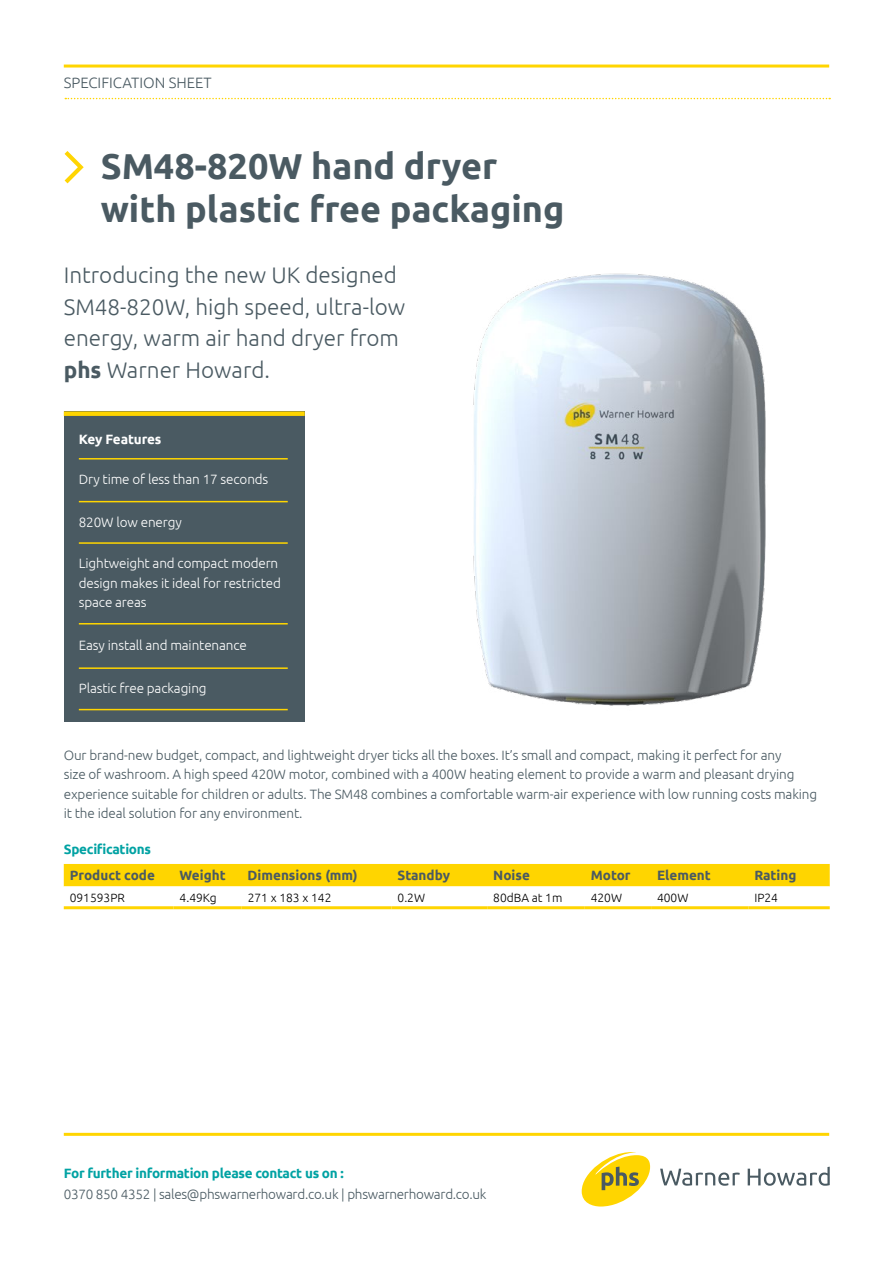
<style>
.page{position:relative;width:893px;height:1263px;background:#fff}
.page>*{position:absolute;margin:0;border:0;box-sizing:border-box;transform-origin:0 0}
.t1{font:700 36px/43.2px "Ubuntu";color:#4a5a62}
.Intro_Text{font:300 22.5px/31.5px "Ubuntu";color:#4a5a62}
.Category_Name{font:300 15px "Ubuntu";color:#4a5a62}
.Main_Copy{font:300 13.5px/19.5px "Ubuntu";letter-spacing:-.01em;color:#4a5a62}
.Feature_Copy_on_grey{font:300 13.5px/19.5px "Ubuntu";letter-spacing:-.01em;color:#fff}
.t2{font:700 13.5px "Ubuntu";color:#4a5a62}
.Feature_Copy_on_grey-2{font:300 13.5px "Ubuntu";letter-spacing:-.02em;color:#4a5a62}
.t3{font:700 13.5px "Ubuntu";letter-spacing:-.02em;color:#00a2a3}
.Feature_Copy_On_Grey_Sub_Head{font:700 13.5px "Ubuntu";letter-spacing:-.01em;color:#fff}
.t4{font:300 12px "Ubuntu";color:#000}
.s1{font-weight:700}
</style>
<div class="page">
<hr style="left:64px;top:65px;width:765px;height:3px;background:#ffd500">
<svg style="left:65px;top:98px;width:765px;height:1px"></svg>
<div style="left:64px;top:411px;width:241px;height:311px;background:#4a5a62"></div>
<div style="left:64px;top:411px;width:241px;height:5px;background:#ffd500"></div>
<hr style="left:79px;top:458px;width:209px;height:1px;background:#ffd500">
<hr style="left:79px;top:501px;width:209px;height:1px;background:#ffd500">
<hr style="left:79px;top:542px;width:209px;height:2px;background:#ffd500">
<hr style="left:79px;top:667px;width:209px;height:2px;background:#ffd500">
<hr style="left:79px;top:709px;width:209px;height:1px;background:#ffd500">
<hr style="left:79px;top:623px;width:209px;height:1px;background:#ffd500">
<svg style="left:65px;top:151px;width:19px;height:32px"></svg>
<img style="left:473px;top:273px;width:293px;height:433px">
<div style="left:64px;top:864px;width:766px;height:23px;background:#ffd500"></div>
<hr style="left:64px;top:906px;width:110px;height:3px;background:#ffd500">
<hr style="left:174px;top:906px;width:68px;height:3px;background:#ffd500">
<hr style="left:242px;top:906px;width:150px;height:3px;background:#ffd500">
<hr style="left:392px;top:906px;width:95px;height:3px;background:#ffd500">
<hr style="left:487px;top:906px;width:98px;height:3px;background:#ffd500">
<hr style="left:585px;top:906px;width:66px;height:3px;background:#ffd500">
<hr style="left:651px;top:906px;width:97px;height:3px;background:#ffd500">
<hr style="left:748px;top:906px;width:82px;height:3px;background:#ffd500">
<hr style="left:64px;top:1133px;width:765px;height:3px;background:#ffd500">
<svg style="left:582px;top:1152px;width:68px;height:54px"></svg>
<svg style="left:660px;top:1169px;width:80px;height:17px"></svg>
<svg style="left:748px;top:1167px;width:82px;height:19px"></svg>
<p class="Category_Name" style="left:64px;top:74px;width:149px">SPECIFICATION SHEET</p>
<p class="t1" style="left:101px;top:144px;width:465px">SM48-820W hand dryer with plastic free packaging</p>
<p class="Intro_Text" style="left:64px;top:259px;width:343px">Introducing the new UK designed<br>SM48-820W, high speed, ultra-low energy, warm air hand dryer from <span class="s1">phs</span> Warner Howard.</p>
<p class="Feature_Copy_On_Grey_Sub_Head" style="left:79px;top:431px;width:84px">Key Features</p>
<p class="Feature_Copy_on_grey" style="left:79px;top:469px;width:191px">Dry time of less than 17 seconds</p>
<p class="Feature_Copy_on_grey" style="left:79px;top:512px;width:104px">820W low energy</p>
<p class="Feature_Copy_on_grey" style="left:79px;top:553px;width:204px">Lightweight and compact modern design makes it ideal for restricted space areas</p>
<p class="Feature_Copy_on_grey" style="left:79px;top:635px;width:170px">Easy install and maintenance</p>
<p class="Feature_Copy_on_grey" style="left:79px;top:678px;width:129px">Plastic free packaging</p>
<p class="Main_Copy" style="left:64px;top:745px;width:755px">Our brand-new budget, compact, and lightweight dryer ticks all the boxes. It’s small and compact, making it perfect for any<br>size of washroom. A high speed 420W motor, combined with a 400W heating element to provide a warm and pleasant drying experience suitable for children or adults. The SM48 combines a comfortable warm-air experience with low running costs making it the ideal solution for any environment.</p>
<p class="t3" style="left:64px;top:841px;width:89px">Specifications</p>
<p class="t2" style="left:70px;top:867px;width:87px">Product code</p>
<p class="t2" style="left:180px;top:867px;width:48px">Weight</p>
<p class="t2" style="left:248px;top:867px;width:112px">Dimensions (mm)</p>
<p class="t2" style="left:398px;top:867px;width:54px">Standby</p>
<p class="t2" style="left:493px;top:867px;width:38px">Noise</p>
<p class="t2" style="left:591px;top:867px;width:41px">Motor</p>
<p class="t2" style="left:657px;top:867px;width:55px">Element</p>
<p class="t2" style="left:754px;top:867px;width:43px">Rating</p>
<p class="t4" style="left:70px;top:890px;width:57px">091593PR</p>
<p class="t4" style="left:180px;top:890px;width:39px">4.49Kg</p>
<p class="t4" style="left:248px;top:890px;width:85px">271 x 183 x 142</p>
<p class="t4" style="left:398px;top:890px;width:29px">0.2W</p>
<p class="t4" style="left:493px;top:890px;width:71px">80dBA at 1m</p>
<p class="t4" style="left:591px;top:890px;width:33px">420W</p>
<p class="t4" style="left:657px;top:890px;width:33px">400W</p>
<p class="t4" style="left:754px;top:890px;width:25px">IP24</p>
<p class="t3" style="left:64px;top:1165px;width:282px">For further information please contact us on :</p>
<p class="Feature_Copy_on_grey-2" style="left:64px;top:1186px;width:424px">0370 850 4352 | sales@phswarnerhoward.co.uk | phswarnerhoward.co.uk</p>
</div>
